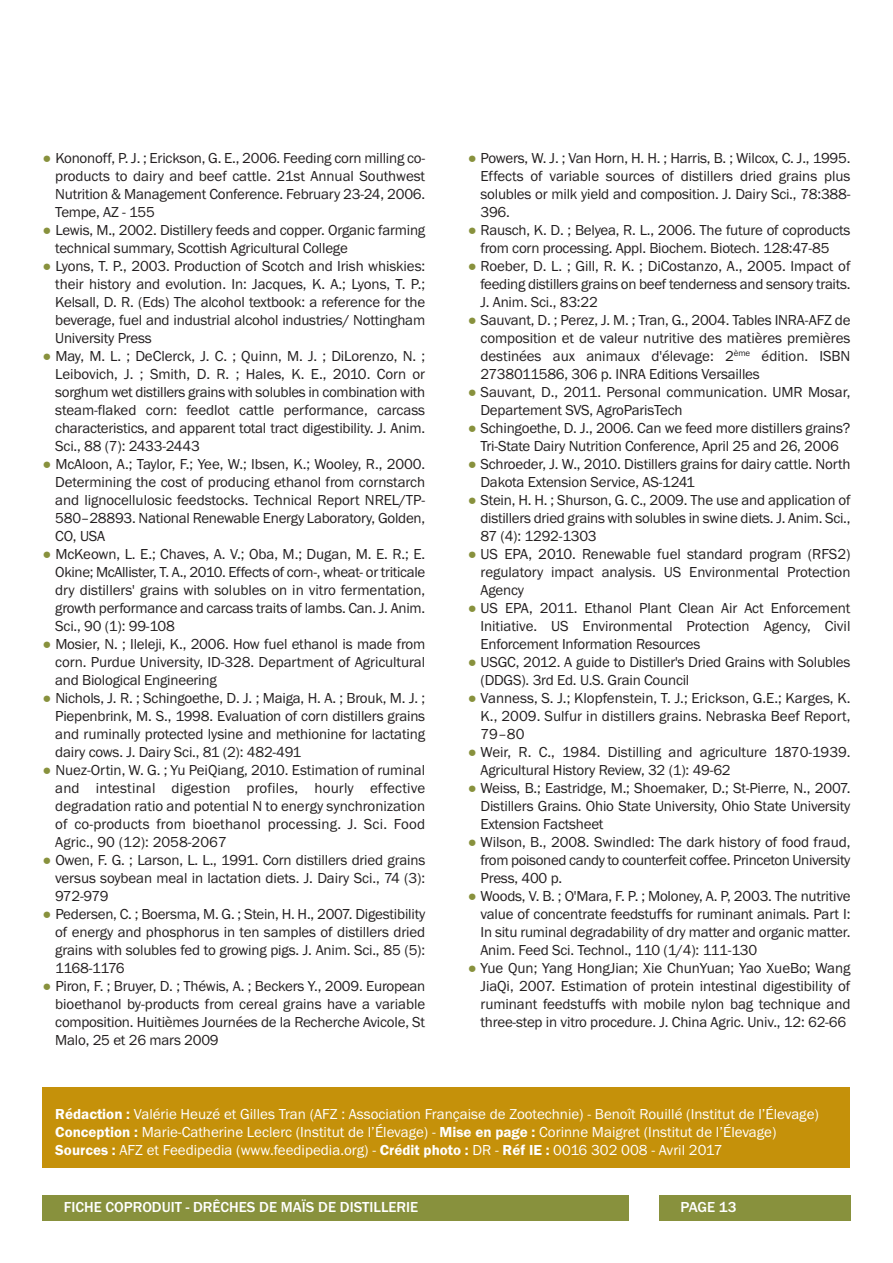
<style>
.page{position:relative;width:893px;height:1263px;background:#fff}
.page>*{position:absolute;margin:0;border:0;box-sizing:border-box;transform-origin:0 0}
.t1{font:15px/18px "Franklin Gothic";letter-spacing:-.015em;color:#231f20;text-align:justify}
.t2{font:15px/18px "Franklin Gothic";color:#fff}
.t3{font:500 15px "Franklin Gothic";color:#fff}
.s1{color:#88913d}
.s2{font-weight:600}
</style>
<div class="page">
<div style="left:43px;top:1195px;width:586px;height:25px;background:#88913d"></div>
<div style="left:659px;top:1195px;width:191px;height:25px;background:#88913d"></div>
<div style="left:43px;top:1087px;width:807px;height:81px;background:#c5910a"></div>
<p class="t1" style="left:55px;top:149px;width:371px;text-indent:-13px"><span class="s1">●</span> Kononoff, P. J. ; Erickson, G. E., 2006. Feeding corn milling co&shy;products to dairy and beef cattle. 21st Annual Southwest Nutrition &amp; Management Conference. February 23-24, 2006.<br>Tempe, AZ - 155</p>
<p class="t1" style="left:55px;top:221px;width:371px;text-indent:-13px"><span class="s1">●</span> Lewis, M., 2002. Distillery feeds and copper. Organic farming technical summary, Scottish Agricultural College</p>
<p class="t1" style="left:55px;top:257px;width:371px;text-indent:-13px"><span class="s1">●</span> Lyons, T. P., 2003. Production of Scotch and Irish whiskies: their history and evolution. In: Jacques, K. A.; Lyons, T. P.; Kelsall, D. R. (Eds) The alcohol textbook: a reference for the beverage, fuel and industrial alcohol industries/ Nottingham University Press</p>
<p class="t1" style="left:55px;top:347px;width:371px;text-indent:-13px"><span class="s1">●</span> May, M. L. ; DeClerck, J. C. ; Quinn, M. J. ; DiLorenzo, N. ; Leibovich, J. ; Smith, D. R. ; Hales, K. E., 2010. Corn or sorghum wet distillers grains with solubles in combination with steam-flaked corn: feedlot cattle performance, carcass characteristics, and apparent total tract digestibility. J. Anim.<br>Sci., 88 (7): 2433-2443</p>
<p class="t1" style="left:55px;top:455px;width:371px;text-indent:-13px"><span class="s1">●</span> McAloon, A.; Taylor, F.; Yee, W.; Ibsen, K.; Wooley, R., 2000.<br>Determining the cost of producing ethanol from cornstarch and lignocellulosic feedstocks. Technical Report NREL/TP-580–28893. National Renewable Energy Laboratory, Golden, CO, USA</p>
<p class="t1" style="left:55px;top:545px;width:371px;text-indent:-13px"><span class="s1">●</span> McKeown, L. E.; Chaves, A. V.; Oba, M.; Dugan, M. E. R.; E.<br>Okine; McAllister, T. A., 2010. Effects of corn-, wheat- or triticale dry distillers' grains with solubles on in vitro fermentation, growth performance and carcass traits of lambs. Can. J. Anim.<br>Sci., 90 (1): 99-108</p>
<p class="t1" style="left:55px;top:635px;width:371px;text-indent:-13px"><span class="s1">●</span> Mosier, N. ; Ileleji, K., 2006. How fuel ethanol is made from corn. Purdue University, ID-328. Department of Agricultural and Biological Engineering</p>
<p class="t1" style="left:55px;top:689px;width:371px;text-indent:-13px"><span class="s1">●</span> Nichols, J. R. ; Schingoethe, D. J. ; Maiga, H. A. ; Brouk, M. J. ; Piepenbrink, M. S., 1998. Evaluation of corn distillers grains and ruminally protected lysine and methionine for lactating dairy cows. J. Dairy Sci., 81 (2): 482-491</p>
<p class="t1" style="left:55px;top:761px;width:371px;text-indent:-13px"><span class="s1">●</span> Nuez-Ortin, W. G. ; Yu PeiQiang, 2010. Estimation of ruminal and intestinal digestion profiles, hourly effective degradation ratio and potential N to energy synchronization of co-products from bioethanol processing. J. Sci. Food Agric., 90 (12): 2058-2067</p>
<p class="t1" style="left:55px;top:851px;width:371px;text-indent:-13px"><span class="s1">●</span> Owen, F. G. ; Larson, L. L., 1991. Corn distillers dried grains versus soybean meal in lactation diets. J. Dairy Sci., 74 (3):<br>972-979</p>
<p class="t1" style="left:55px;top:905px;width:371px;text-indent:-13px"><span class="s1">●</span> Pedersen, C. ; Boersma, M. G. ; Stein, H. H., 2007. Digestibility of energy and phosphorus in ten samples of distillers dried grains with solubles fed to growing pigs. J. Anim. Sci., 85 (5):<br>1168-1176</p>
<p class="t1" style="left:55px;top:977px;width:371px;text-indent:-13px"><span class="s1">●</span> Piron, F. ; Bruyer, D. ; Théwis, A. ; Beckers Y., 2009. European bioethanol by-products from cereal grains have a variable composition. Huitièmes Journées de la Recherche Avicole, St Malo, 25 et 26 mars 2009</p>
<p class="t1" style="left:480px;top:149px;width:371px;text-indent:-13px"><span class="s1">●</span> Powers, W. J. ; Van Horn, H. H. ; Harris, B. ; Wilcox, C. J., 1995.<br>Effects of variable sources of distillers dried grains plus solubles or milk yield and composition. J. Dairy Sci., 78:388- 396.</p>
<p class="t1" style="left:468px;top:221px;width:384px;text-align:center"><span class="s1">●</span> Rausch, K. D. ; Belyea, R. L., 2006. The future of coproducts from corn processing. Appl. Biochem. Biotech. 128:47-85</p>
<p class="t1" style="left:480px;top:257px;width:371px;text-indent:-13px"><span class="s1">●</span> Roeber, D. L. ; Gill, R. K. ; DiCostanzo, A., 2005. Impact of feeding distillers grains on beef tenderness and sensory traits.<br>J. Anim. Sci., 83:22</p>
<p class="t1" style="left:480px;top:311px;width:371px;text-indent:-13px"><span class="s1">●</span> Sauvant, D. ; Perez, J. M. ; Tran, G., 2004. Tables INRA-AFZ de composition et de valeur nutritive des matières premières destinées aux animaux d'élevage: 2<sup>ème</sup> édition. ISBN 2738011586, 306 p. INRA Editions Versailles</p>
<p class="t1" style="left:480px;top:383px;width:371px;text-indent:-13px"><span class="s1">●</span> Sauvant, D., 2011. Personal communication. UMR Mosar,<br>Departement SVS, AgroParisTech</p>
<p class="t1" style="left:468px;top:419px;width:384px;text-align:center"><span class="s1">●</span> Schingoethe, D. J., 2006. Can we feed more distillers grains?<br>Tri-State Dairy Nutrition Conference, April 25 and 26, 2006</p>
<p class="t1" style="left:480px;top:455px;width:371px;text-indent:-13px"><span class="s1">●</span> Schroeder, J. W., 2010. Distillers grains for dairy cattle. North<br>Dakota Extension Service, AS-1241</p>
<p class="t1" style="left:480px;top:491px;width:371px;text-indent:-13px"><span class="s1">●</span> Stein, H. H. ; Shurson, G. C., 2009. The use and application of distillers dried grains with solubles in swine diets. J. Anim. Sci., 87 (4): 1292-1303</p>
<p class="t1" style="left:480px;top:545px;width:371px;text-indent:-13px"><span class="s1">●</span> US EPA, 2010. Renewable fuel standard program (RFS2) regulatory impact analysis. US Environmental Protection Agency</p>
<p class="t1" style="left:480px;top:599px;width:371px;text-indent:-13px"><span class="s1">●</span> US EPA, 2011. Ethanol Plant Clean Air Act Enforcement Initiative. US Environmental Protection Agency, Civil Enforcement Information Resources</p>
<p class="t1" style="left:480px;top:653px;width:371px;text-indent:-13px"><span class="s1">●</span> USGC, 2012. A guide to Distiller's Dried Grains with Solubles (DDGS). 3rd Ed. U.S. Grain Council</p>
<p class="t1" style="left:480px;top:689px;width:371px;text-indent:-13px"><span class="s1">●</span> Vanness, S. J.; Klopfenstein, T. J.; Erickson, G.E.; Karges, K.<br>K., 2009. Sulfur in distillers grains. Nebraska Beef Report, 79–80</p>
<p class="t1" style="left:480px;top:743px;width:371px;text-indent:-13px"><span class="s1">●</span> Weir, R. C., 1984. Distilling and agriculture 1870-1939.<br>Agricultural History Review, 32 (1): 49-62</p>
<p class="t1" style="left:480px;top:779px;width:371px;text-indent:-13px"><span class="s1">●</span> Weiss, B.; Eastridge, M.; Shoemaker, D.; St-Pierre, N., 2007.<br>Distillers Grains. Ohio State University, Ohio State University Extension Factsheet</p>
<p class="t1" style="left:480px;top:833px;width:371px;text-indent:-13px"><span class="s1">●</span> Wilson, B., 2008. Swindled: The dark history of food fraud, from poisoned candy to counterfeit coffee. Princeton University Press, 400 p.</p>
<p class="t1" style="left:480px;top:887px;width:371px;text-indent:-13px"><span class="s1">●</span> Woods, V. B. ; O'Mara, F. P. ; Moloney, A. P, 2003. The nutritive value of concentrate feedstuffs for ruminant animals. Part I:<br>In situ ruminal degradability of dry matter and organic matter.<br>Anim. Feed Sci. Technol., 110 (1/4): 111-130</p>
<p class="t1" style="left:480px;top:959px;width:371px;text-indent:-13px"><span class="s1">●</span> Yue Qun; Yang HongJian; Xie ChunYuan; Yao XueBo; Wang JiaQi, 2007. Estimation of protein intestinal digestibility of ruminant feedstuffs with mobile nylon bag technique and three-step in vitro procedure. J. China Agric. Univ., 12: 62-66</p>
<p class="t2" style="left:55px;top:1105px;width:765px"><span class="s2">Rédaction :</span> Valérie Heuzé et Gilles Tran (AFZ : Association Française de Zootechnie) - Benoît Rouillé (Institut de l’Élevage)<br><span class="s2">Conception :</span> Marie-Catherine Leclerc (Institut de l’Élevage) - <span class="s2">Mise en page :</span> Corinne Maigret (Institut de l’Élevage)<br><span class="s2">Sources :</span> AFZ et Feedipedia (www.feedipedia.org) - <span class="s2">Crédit photo :</span> DR - <span class="s2">Réf IE :</span> 0016 302 008 - Avril 2017</p>
<p class="t3" style="left:64px;top:1197px;width:356px">FICHE COPRODUIT - DRÊCHES DE MAÏS DE DISTILLERIE</p>
<p class="t3" style="left:680px;top:1197px;width:58px">PAGE 13</p>
</div>
